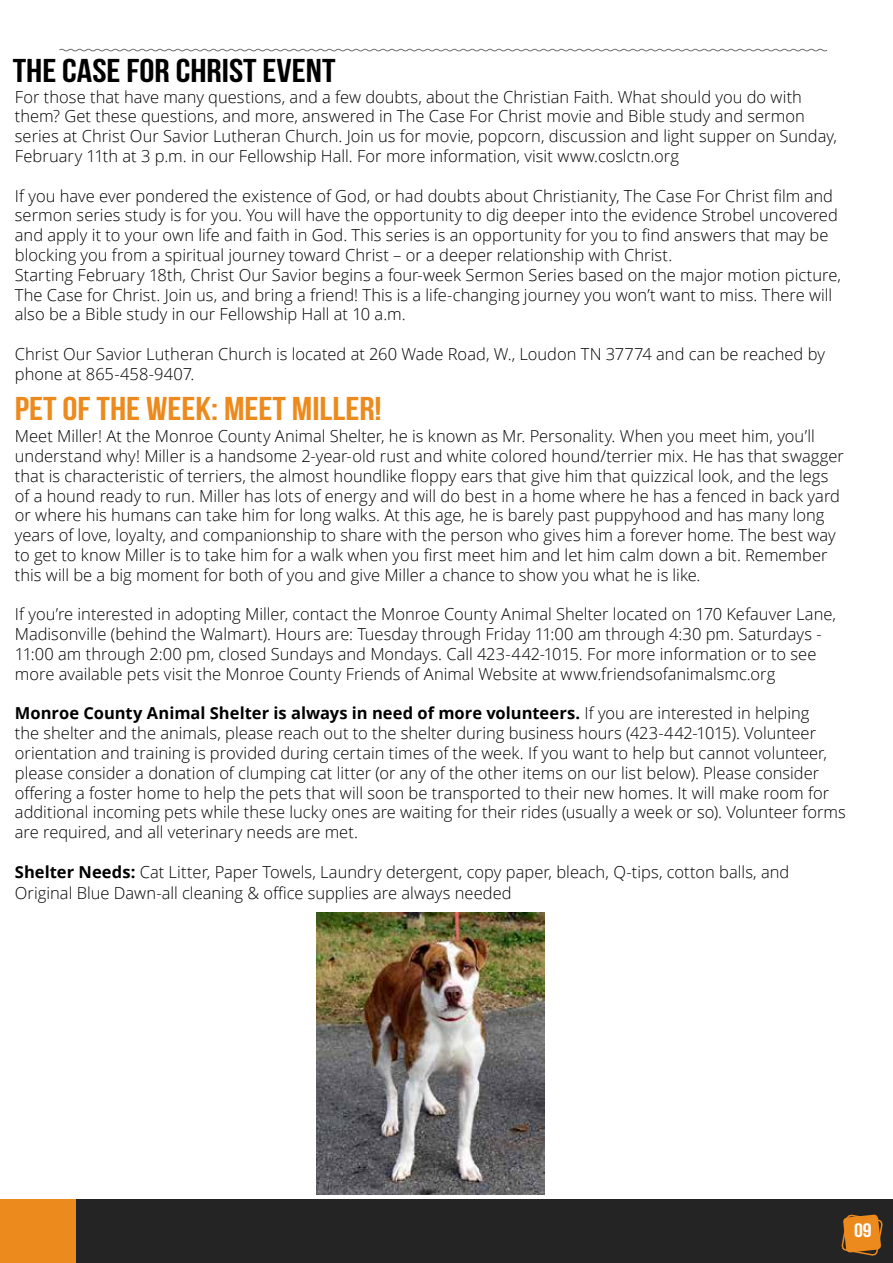
<style>
.page{position:relative;width:893px;height:1263px;background:#fff}
.page>*{position:absolute;margin:0;border:0;box-sizing:border-box;transform-origin:0 0}
.t1{font:700 33px "Bebas Neue";color:#ec8a1d;scale:1.15 1}
.t2{font:700 33px "Bebas Neue";color:#000;scale:1.15 1}
.t3{font:700 19.5px "Bebas Neue";color:#fff;scale:1.15 1}
.t4{font:300 16.5px/19.8px "Open Sans";color:#000}
.s1{font-weight:700}
</style>
<div class="page">
<svg style="left:59px;top:48px;width:769px;height:4px"></svg>
<div style="left:0;top:1199px;width:893px;height:64px;background:#252425"></div>
<svg style="left:841px;top:1214px;width:42px;height:42px"></svg>
<div style="left:0;top:1199px;width:75px;height:64px;background:#ec8a1d"></div>
<img style="left:316px;top:912px;width:229px;height:283px">
<h1 class="t2" style="left:13px;top:53px;width:282px">THE CASE FOR CHRIST EVENT</h1>
<p class="t4" style="left:15px;top:86px;width:823px">For those that have many questions, and a few doubts, about the Christian Faith. What should you do with them? Get these questions, and more, answered in The Case For Christ movie and Bible study and sermon series at Christ Our Savior Lutheran Church. Join us for movie, popcorn, discussion and light supper on Sunday, February 11th at 3 p.m. in our Fellowship Hall. For more information, visit www.coslctn.org</p>
<p class="t4" style="left:15px;top:185px;width:827px">If you have ever pondered the existence of God, or had doubts about Christianity, The Case For Christ film and sermon series study is for you. You will have the opportunity to dig deeper into the evidence Strobel uncovered and apply it to your own life and faith in God. This series is an opportunity for you to find answers that may be blocking you from a spiritual journey toward Christ – or a deeper relationship with Christ.<br>Starting February 18th, Christ Our Savior begins a four-week Sermon Series based on the major motion picture, The Case for Christ. Join us, and bring a friend! This is a life-changing journey you won’t want to miss. There will also be a Bible study in our Fellowship Hall at 10 a.m.</p>
<p class="t4" style="left:15px;top:344px;width:812px">Christ Our Savior Lutheran Church is located at 260 Wade Road, W., Loudon TN 37774 and can be reached by phone at 865-458-9407.</p>
<h1 class="t1" style="left:15px;top:391px;width:321px">PET OF THE WEEK: MEET MILLER!</h1>
<p class="t4" style="left:15px;top:426px;width:830px">Meet Miller! At the Monroe County Animal Shelter, he is known as Mr. Personality. When you meet him, you’ll understand why! Miller is a handsome 2-year-old rust and white colored hound/terrier mix. He has that swagger that is characteristic of terriers, the almost houndlike floppy ears that give him that quizzical look, and the legs of a hound ready to run. Miller has lots of energy and will do best in a home where he has a fenced in back yard or where his humans can take him for long walks. At this age, he is barely past puppyhood and has many long years of love, loyalty, and companionship to share with the person who gives him a forever home. The best way to get to know Miller is to take him for a walk when you first meet him and let him calm down a bit. Remember this will be a big moment for both of you and give Miller a chance to show you what he is like.</p>
<p class="t4" style="left:15px;top:604px;width:822px">If you’re interested in adopting Miller, contact the Monroe County Animal Shelter located on 170 Kefauver Lane, Madisonville (behind the Walmart). Hours are: Tuesday through Friday 11:00 am through 4:30 pm. Saturdays - 11:00 am through 2:00 pm, closed Sundays and Mondays. Call 423-442-1015. For more information or to see more available pets visit the Monroe County Friends of Animal Website at www.friendsofanimalsmc.org</p>
<p class="t4" style="left:15px;top:703px;width:832px"><span class="s1">Monroe County Animal Shelter is always in need of more volunteers.</span> If you are interested in helping<br>the shelter and the animals, please reach out to the shelter during business hours (423-442-1015). Volunteer orientation and training is provided during certain times of the week. If you want to help but cannot volunteer, please consider a donation of clumping cat litter (or any of the other items on our list below). Please consider offering a foster home to help the pets that will soon be transported to their new homes. It will make room for additional incoming pets while these lucky ones are waiting for their rides (usually a week or so). Volunteer forms are required, and all veterinary needs are met.</p>
<p class="t4" style="left:15px;top:860px;width:776px;line-height:21.6px"><span class="s1">Shelter Needs:</span> Cat Litter, Paper Towels, Laundry detergent, copy paper, bleach, Q-tips, cotton balls, and<br>Original Blue Dawn-all cleaning &amp; office supplies are always needed</p>
<p class="t3" style="left:854px;top:1219px;width:17px">09</p>
</div>
